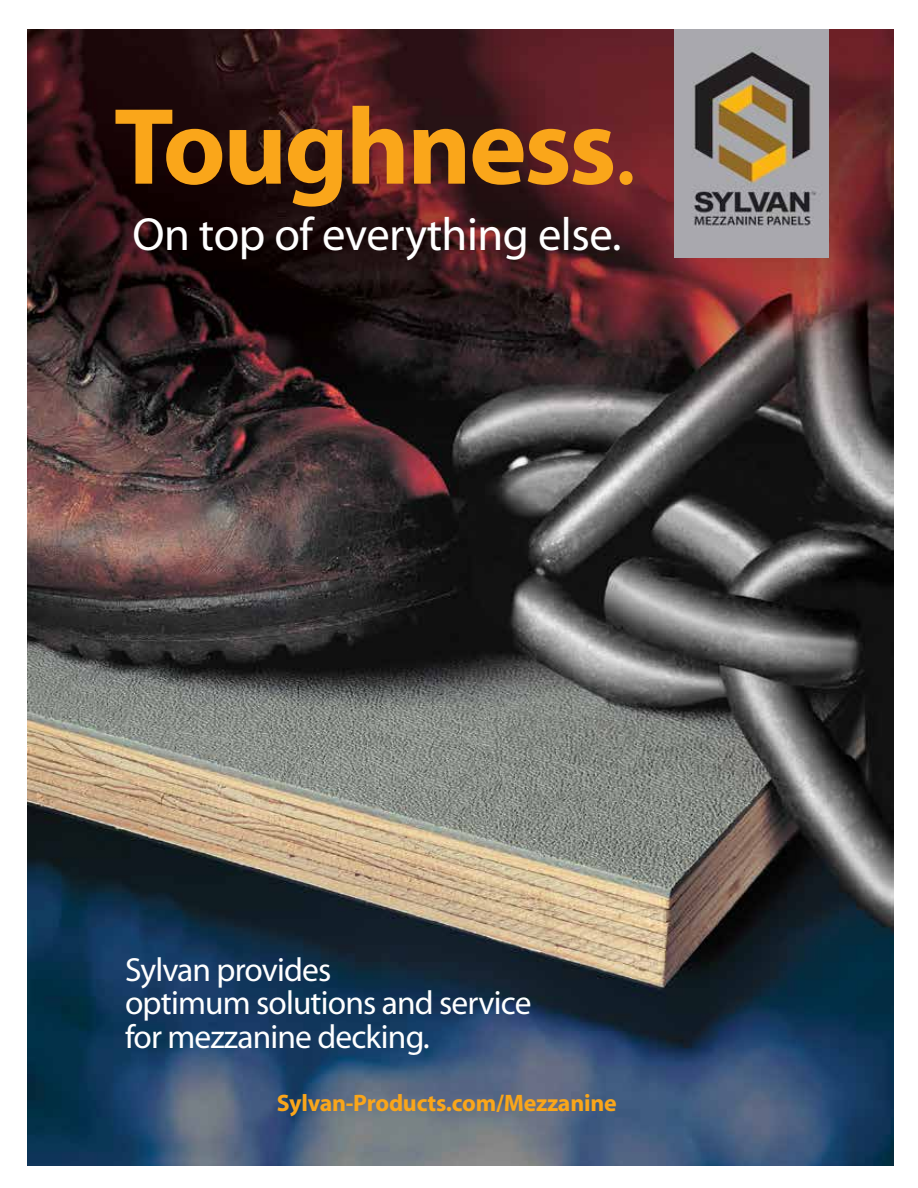
<style>
.page{position:relative;width:918px;height:1188px;background:#fff}
.page>*{position:absolute;margin:0;border:0;box-sizing:border-box;transform-origin:0 0}
.t1{font:700 109.65px "Myriad";letter-spacing:-.025em;color:#faa61a}
.t2{font:46.65px "Myriad";letter-spacing:-.01em;color:#fff}
.t3{font:33.45px/33.5px "Myriad";letter-spacing:-.025em;color:#fff}
.t4{font:700 23.85px "Myriad";letter-spacing:-.01em;color:#faa61a}
.s1{font-weight:400}
</style>
<div class="page">
<img style="left:28px;top:29px;width:865px;height:1136px">
<img style="left:675px;top:29px;width:153px;height:228px">
<h1 class="t1" style="left:114px;top:90px;width:524px">Toughness<span class="s1">.</span></h1>
<h2 class="t2" style="left:132px;top:211px;width:490px">On top of everything else.</h2>
<p class="t3" style="left:125px;top:954px;width:408px">Sylvan provides<br>optimum solutions and service for mezzanine decking.</p>
<p class="t4" style="left:277px;top:1091px;width:341px">Sylvan-Products.com/Mezzanine</p>
</div>
